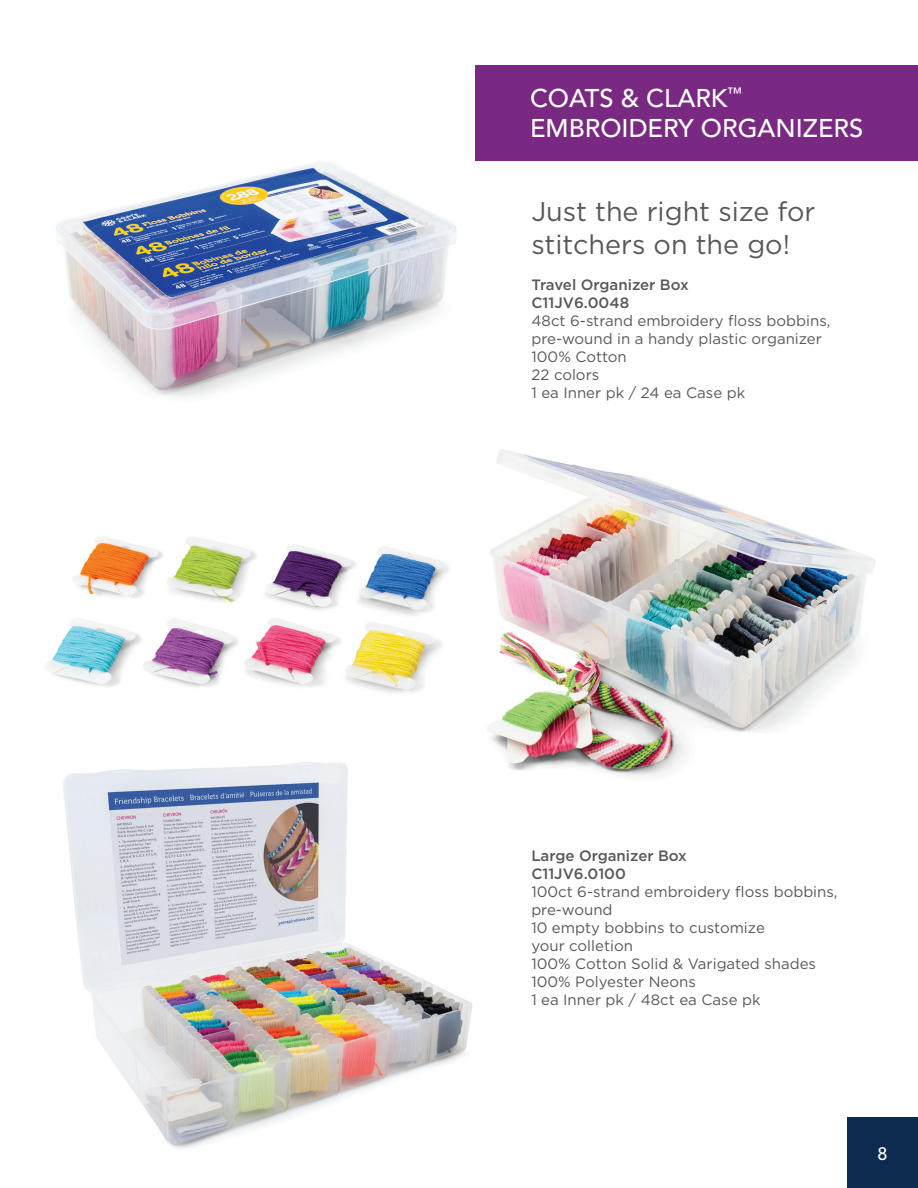
<style>
.page{position:relative;width:918px;height:1188px;background:#fff}
.page>*{position:absolute;margin:0;border:0;box-sizing:border-box;transform-origin:0 0}
.t1{font:27px/32.4px "Gotham";color:#57585a}
.t2{font:500 25.5px/30.6px "Avenir LT Std";color:#fff}
.t3{font:500 18px "Avenir LT Std";color:#fff}
.t4{font:15px/18px "Gotham";color:#57585a}
.t5{font:500 15px/18px "Gotham";color:#57585a}
</style>
<div class="page">
<div style="left:847px;top:1117px;width:71px;height:71px;background:#0d2b51"></div>
<img style="left:487px;top:449px;width:389px;height:328px">
<div style="left:475px;top:65px;width:443px;height:96px;background:#792982"></div>
<img style="left:63px;top:762px;width:410px;height:387px">
<img style="left:45px;top:537px;width:404px;height:156px">
<img style="left:56px;top:162px;width:401px;height:235px">
<h2 class="t2" style="left:530px;top:83px;width:335px">COATS &amp; CLARK<sup>™<br></sup>EMBROIDERY ORGANIZERS</h2>
<h1 class="t1" style="left:531px;top:195px;width:286px">Just the right size for stitchers on the go!</h1>
<p class="t5" style="left:532px;top:276px;width:159px">Travel Organizer Box<br>C11JV6.0048</p>
<p class="t4" style="left:532px;top:312px;width:300px">48ct 6-strand embroidery floss bobbins, pre-wound in a handy plastic organizer<br>100% Cotton<br>22 colors<br>1 ea Inner pk / 24 ea Case pk</p>
<p class="t5" style="left:531px;top:847px;width:157px">Large Organizer Box<br>C11JV6.0100</p>
<p class="t4" style="left:531px;top:883px;width:308px">100ct 6-strand embroidery floss bobbins, pre-wound<br>10 empty bobbins to customize<br>your colletion<br>100% Cotton Solid &amp; Varigated shades<br>100% Polyester Neons<br>1 ea Inner pk / 48ct ea Case pk</p>
<p class="t3" style="left:877px;top:1143px;width:12px">8</p>
</div>
